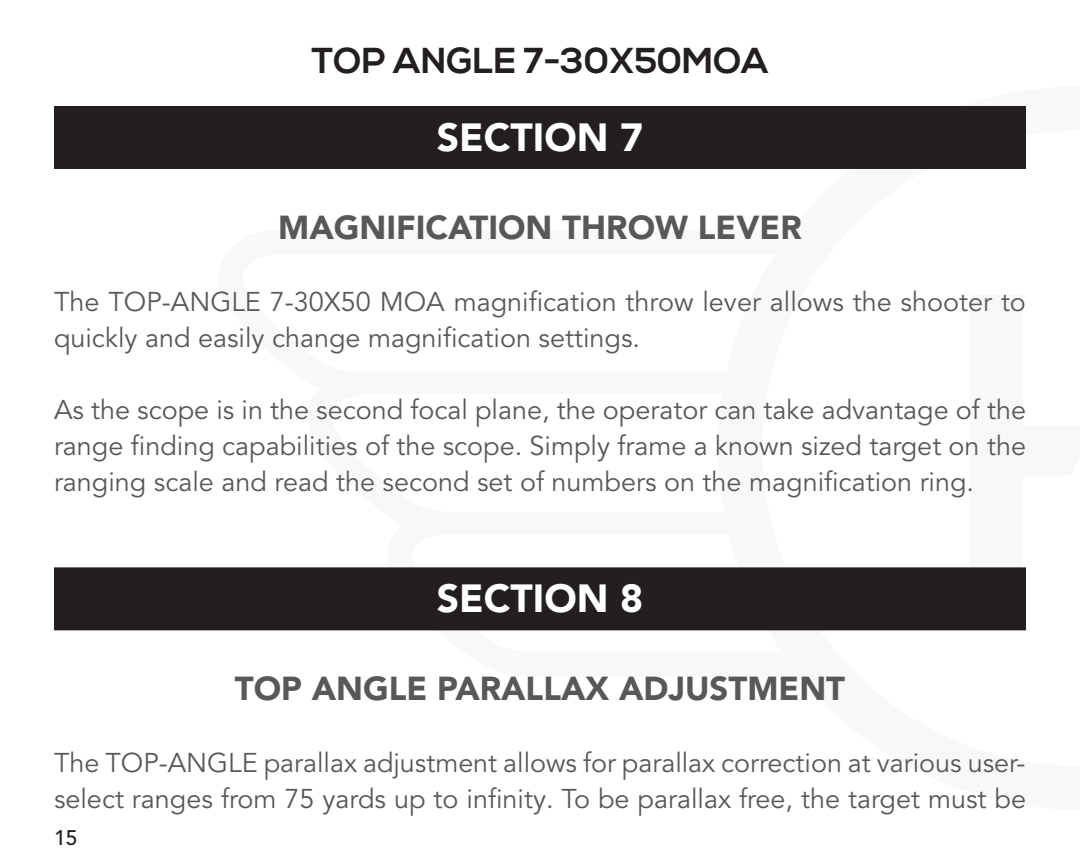
<style>
.page{position:relative;width:1080px;height:864px;background:#fff}
.page>*{position:absolute;margin:0;border:0;box-sizing:border-box;transform-origin:0 0}
.section{font:900 39px "Avenir LT Pro";color:#fff}
.t1{font:700 36px "Nexa";color:#231f20}
.t2{font:900 33px "Avenir LT Pro";color:#57585a}
.body{font:27px/36px "Avenir LT Pro";color:#57585a}
.t3{font:500 21px "Avenir LT Pro";color:#231f20}
</style>
<div class="page">
<div style="left:970px;top:295px;width:53px;height:312px;background:#f8f8f8"></div>
<div style="left:54px;top:106px;width:972px;height:63px;background:#231f20"></div>
<div style="left:54px;top:567px;width:972px;height:63px;background:#231f20"></div>
<h2 class="t1" style="left:311px;top:40px;width:459px">TOP ANGLE 7-30X50MOA</h2>
<p class="section" style="left:437px;top:114px;width:208px">SECTION 7</p>
<h1 class="t2" style="left:278px;top:207px;width:525px">MAGNIFICATION THROW LEVER</h1>
<p class="body" style="left:54px;top:284px;width:973px">The TOP-ANGLE 7-30X50 MOA magnification throw lever allows the shooter to quickly and easily change magnification settings.</p>
<p class="body" style="left:54px;top:392px;width:974px;text-align:justify">As the scope is in the second focal plane, the operator can take advantage of the range finding capabilities of the scope. Simply frame a known sized target on the ranging scale and read the second set of numbers on the magnification ring.</p>
<p class="section" style="left:437px;top:575px;width:208px">SECTION 8</p>
<h1 class="t2" style="left:235px;top:669px;width:612px">TOP ANGLE PARALLAX ADJUSTMENT</h1>
<p class="body" style="left:54px;top:745px;width:974px">The TOP-ANGLE parallax adjustment allows for parallax correction at various user&shy;select ranges from 75 yards up to infinity. To be parallax free, the target must be</p>
<p class="t3" style="left:54px;top:825px;width:25px">15</p>
</div>
